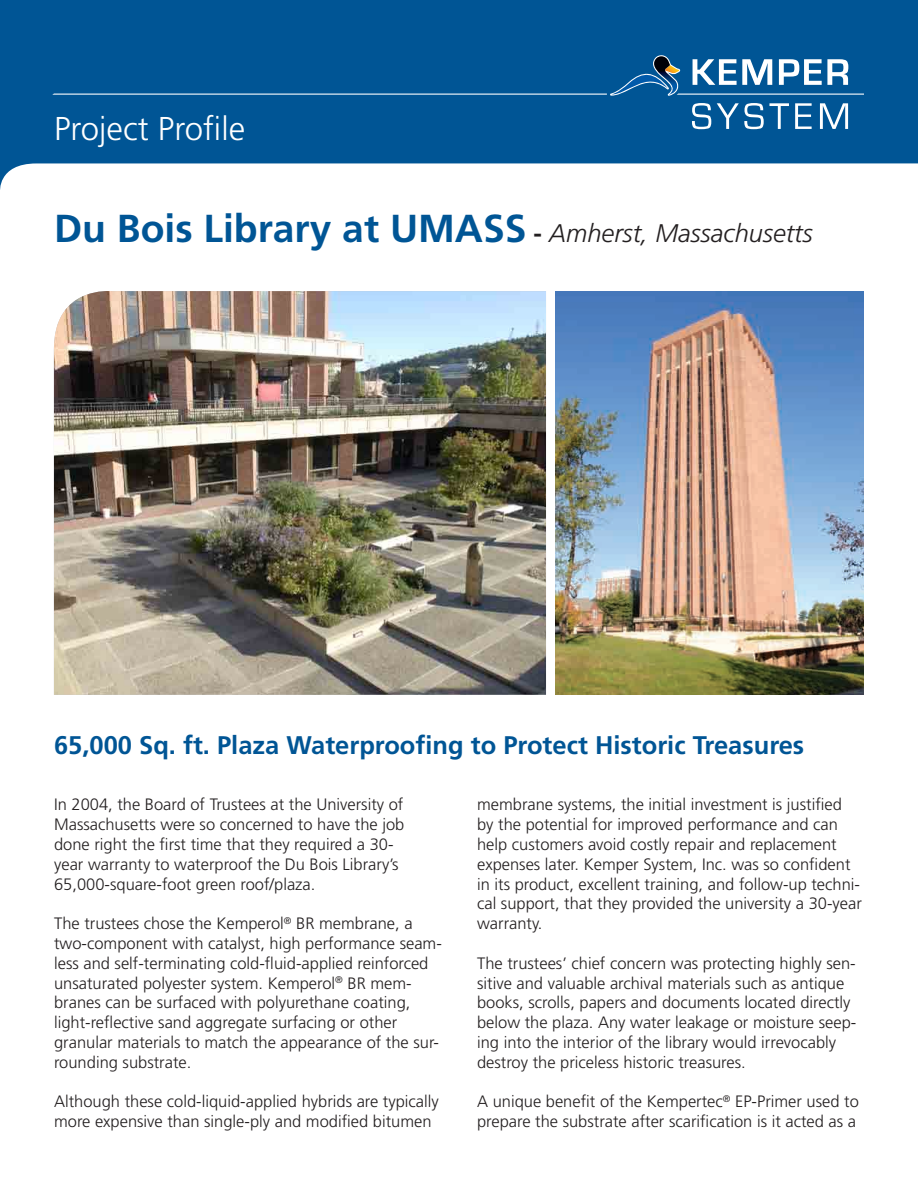
<style>
.page{position:relative;width:918px;height:1188px;background:#fff}
.page>*{position:absolute;margin:0;border:0;box-sizing:border-box;transform-origin:0 0}
.t1{font:300 33px "Frutiger LT Std";color:#fff}
.t2{font:700 25.5px "Frutiger LT Std";color:#005595}
.t3{font:italic 300 25.5px "Frutiger LT Std";color:#231f20}
.t4{font:300 16.5px/19.8px "Frutiger LT Std";color:#231f20}
.s1{font-weight:700;font-style:normal;font-size:39px;color:#005595}
.s2{font-weight:700;font-style:normal}
</style>
<div class="page">
<div style="left:0;top:0;width:918px;height:223px;background:#005595"></div>
<svg style="left:0;top:163px;width:918px;height:532px"></svg>
<img style="left:54px;top:291px;width:492px;height:404px">
<img style="left:555px;top:292px;width:309px;height:402px">
<svg style="left:52px;top:55px;width:812px;height:41px"></svg>
<svg style="left:692px;top:103px;width:19px;height:26px"></svg>
<svg style="left:717px;top:103px;width:72px;height:26px"></svg>
<svg style="left:795px;top:103px;width:17px;height:26px"></svg>
<svg style="left:820px;top:103px;width:28px;height:26px"></svg>
<h1 class="t1" style="left:54px;top:110px;width:193px">Project Profile</h1>
<h2 class="t3" style="left:54px;top:218px;width:760px"><span class="s1">Du Bois Library at UMASS</span> <span class="s2">-</span> Amherst, Massachusetts</h2>
<h2 class="t2" style="left:54px;top:730px;width:752px">65,000 Sq. ft. Plaza Waterproofing to Protect Historic Treasures</h2>
<p class="t4" style="left:477px;top:795px;width:386px">membrane systems, the initial investment is justified by the potential for improved performance and can help customers avoid costly repair and replacement expenses later. Kemper System, Inc. was so confident in its product, excellent training, and follow-up techni&shy;cal support, that they provided the university a 30-year warranty.</p>
<p class="t4" style="left:477px;top:953px;width:381px">The trustees’ chief concern was protecting highly sen&shy;sitive and valuable archival materials such as antique books, scrolls, papers and documents located directly below the plaza. Any water leakage or moisture seep&shy;ing into the interior of the library would irrevocably destroy the priceless historic treasures.</p>
<p class="t4" style="left:477px;top:1092px;width:383px">A unique benefit of the Kempertec<sup>®</sup> EP-Primer used to prepare the substrate after scarification is it acted as a</p>
<p class="t4" style="left:54px;top:795px;width:352px">In 2004, the Board of Trustees at the University of Massachusetts were so concerned to have the job done right the first time that they required a 30- year warranty to waterproof the Du Bois Library’s 65,000-square-foot green roof/plaza.</p>
<p class="t4" style="left:54px;top:914px;width:389px">The trustees chose the Kemperol<sup>®</sup> BR membrane, a two-component with catalyst, high performance seam&shy;less and self-terminating cold-fluid-applied reinforced unsaturated polyester system. Kemperol<sup>®</sup> BR mem&shy;branes can be surfaced with polyurethane coating, light-reflective sand aggregate surfacing or other granular materials to match the appearance of the sur&shy;rounding substrate.</p>
<p class="t4" style="left:54px;top:1092px;width:386px">Although these cold-liquid-applied hybrids are typically more expensive than single-ply and modified bitumen</p>
</div>
